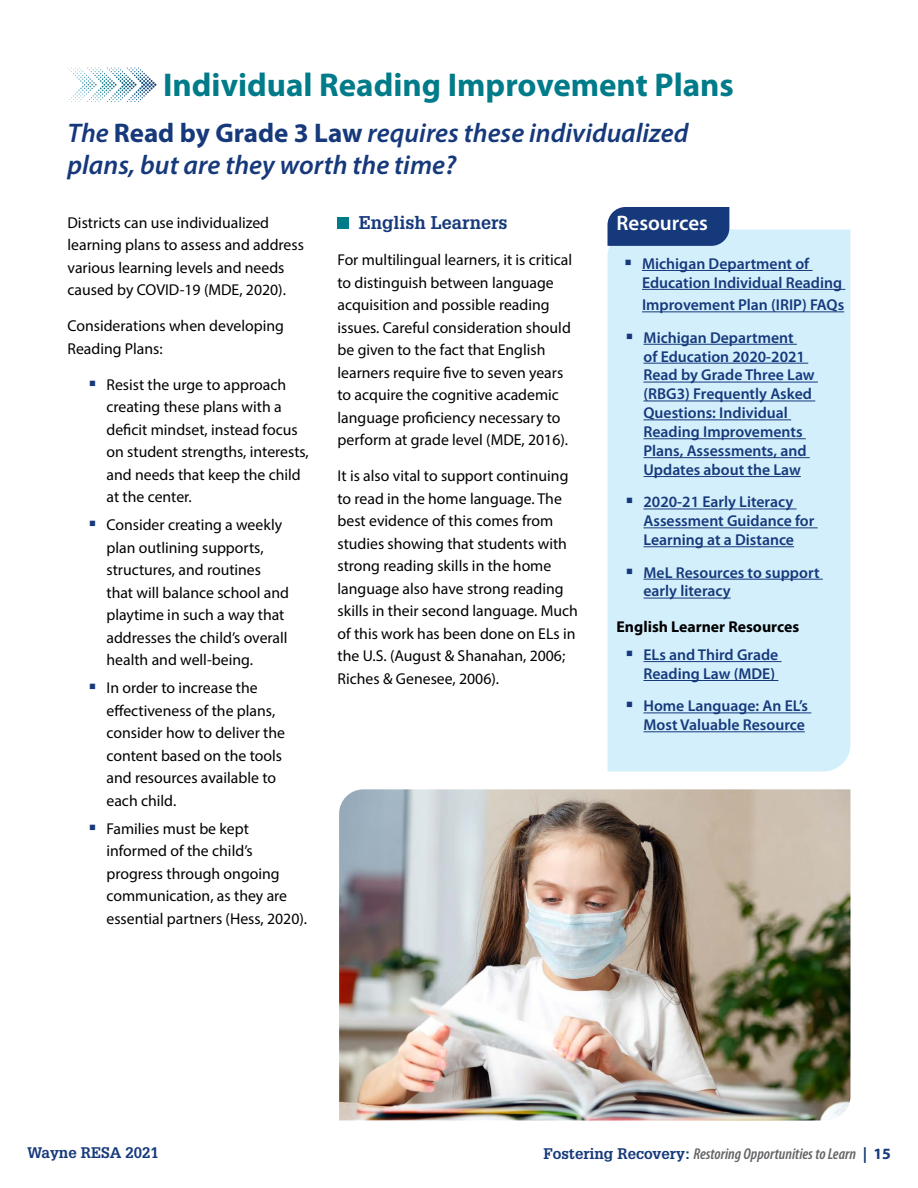
<style>
.page{position:relative;width:918px;height:1188px;background:#fff}
.page>*{position:absolute;margin:0;border:0;box-sizing:border-box;transform-origin:0 0}
.t1{font:700 33px "Myriad Pro";color:#007b89}
.t2{font:italic 600 27px/32.4px "Myriad Pro";color:#16397b}
.t3{font:600 21px "Myriad Pro";color:#fff}
.t4{font:700 18px "Glypha";color:#16397b}
.t5{font:15.75px/22.5px "Myriad Pro";color:#000}
.t6{font:600 15.75px/18.9px "Myriad Pro";color:#16397b}
.t7{font:italic 600 condensed 15.75px "Myriad Pro";color:#636466}
.t8{font:700 15.75px "Myriad Pro";color:#000}
.t9{font:700 15px "Glypha";color:#16397b}
.s1{font-weight:700;font-style:normal}
.s2{font-family:"Glypha";font-weight:700;font-style:normal;font-stretch:normal;font-size:15px;color:#16397b}
.s3{font-weight:700;font-style:normal;font-stretch:normal;color:#16397b}
</style>
<div class="page">
<div style="left:608px;top:230px;width:242px;height:542px;background:#d4effc"></div>
<div style="left:608px;top:207px;width:121px;height:39px;background:#16397b"></div>
<svg style="left:69px;top:68px;width:82px;height:12px"></svg>
<img style="left:339px;top:789px;width:511px;height:331px">
<div style="left:338px;top:218px;width:11px;height:11px;background:#007b89"></div>
<hr style="left:642px;top:270px;width:171px;height:1px;background:#16397b">
<hr style="left:642px;top:289px;width:203px;height:1px;background:#16397b">
<hr style="left:642px;top:311px;width:202px;height:1px;background:#16397b">
<hr style="left:644px;top:344px;width:153px;height:1px;background:#16397b">
<hr style="left:644px;top:363px;width:164px;height:1px;background:#16397b">
<hr style="left:644px;top:382px;width:174px;height:1px;background:#16397b">
<hr style="left:644px;top:401px;width:171px;height:1px;background:#16397b">
<hr style="left:644px;top:419px;width:147px;height:1px;background:#16397b">
<hr style="left:644px;top:438px;width:162px;height:1px;background:#16397b">
<hr style="left:644px;top:457px;width:166px;height:1px;background:#16397b">
<hr style="left:644px;top:476px;width:157px;height:1px;background:#16397b">
<hr style="left:644px;top:509px;width:153px;height:1px;background:#16397b">
<hr style="left:644px;top:527px;width:174px;height:1px;background:#16397b">
<hr style="left:644px;top:546px;width:150px;height:1px;background:#16397b">
<hr style="left:644px;top:579px;width:179px;height:1px;background:#16397b">
<hr style="left:644px;top:598px;width:87px;height:1px;background:#16397b">
<hr style="left:644px;top:661px;width:138px;height:1px;background:#16397b">
<hr style="left:644px;top:680px;width:134px;height:1px;background:#16397b">
<hr style="left:644px;top:713px;width:167px;height:1px;background:#16397b">
<hr style="left:644px;top:731px;width:161px;height:1px;background:#16397b">
<svg style="left:626px;top:260px;width:5px;height:5px"></svg>
<svg style="left:627px;top:333px;width:5px;height:6px"></svg>
<svg style="left:627px;top:498px;width:5px;height:5px"></svg>
<svg style="left:627px;top:568px;width:5px;height:6px"></svg>
<svg style="left:627px;top:651px;width:5px;height:5px"></svg>
<svg style="left:627px;top:702px;width:5px;height:5px"></svg>
<h1 class="t1" style="left:163px;top:63px;width:572px">Individual Reading Improvement Plans</h1>
<h2 class="t2" style="left:68px;top:116px;width:623px">The <span class="s1">Read by Grade 3 Law</span> requires these individualized plans, but are they worth the time?</h2>
<p class="t5" style="left:68px;top:211px;width:238px">Districts can use individualized learning plans to assess and address various learning levels and needs caused by COVID-19 (MDE, 2020).</p>
<p class="t5" style="left:68px;top:315px;width:218px">Considerations when developing<br>Reading Plans:</p>
<p class="t5" style="left:106px;top:373px;width:204px">Resist the urge to approach creating these plans with a deficit mindset, instead focus on student strengths, interests, and needs that keep the child at the center.</p>
<p class="t5" style="left:106px;top:513px;width:184px">Consider creating a weekly plan outlining supports, structures, and routines that will balance school and playtime in such a way that addresses the child’s overall health and well-being.</p>
<p class="t5" style="left:106px;top:676px;width:180px">In order to increase the effectiveness of the plans, consider how to deliver the content based on the tools and resources available to each child.</p>
<p class="t5" style="left:106px;top:817px;width:202px">Families must be kept informed of the child’s progress through ongoing communication, as they are essential partners (Hess, 2020).</p>
<h3 class="t3" style="left:616px;top:209px;width:93px">Resources</h3>
<p class="t6" style="left:642px;top:254px;width:202px">Michigan Department of<br>Education Individual Reading</p>
<p class="t6" style="left:642px;top:288px;width:204px;line-height:32.4px">Improvement Plan (IRIP) FAQs<br>Michigan Department</p>
<p class="t6" style="left:644px;top:346px;width:173px">of Education 2020-2021<br>Read by Grade Three Law (RBG3) Frequently Asked<br>Questions: Individual<br>Reading Improvements<br>Plans, Assessments, and<br>Updates about the Law</p>
<p class="t6" style="left:644px;top:492px;width:172px">2020-21 Early Literacy<br>Assessment Guidance for<br>Learning at a Distance</p>
<p class="t6" style="left:644px;top:562px;width:178px">MeL Resources to support early literacy</p>
<p class="t8" style="left:616px;top:617px;width:184px">English Learner Resources</p>
<p class="t6" style="left:644px;top:645px;width:136px">ELs and Third Grade<br>Reading Law (MDE)</p>
<p class="t6" style="left:644px;top:696px;width:166px">Home Language: An EL’s<br>Most Valuable Resource</p>
<p class="t4" style="left:359px;top:211px;width:150px">English Learners</p>
<p class="t5" style="left:338px;top:248px;width:236px">For multilingual learners, it is critical to distinguish between language acquisition and possible reading issues. Careful consideration should be given to the fact that English learners require five to seven years to acquire the cognitive academic language proficiency necessary to perform at grade level (MDE, 2016).</p>
<p class="t5" style="left:338px;top:464px;width:242px">It is also vital to support continuing to read in the home language. The best evidence of this comes from studies showing that students with strong reading skills in the home language also have strong reading skills in their second language. Much of this work has been done on ELs in the U.S. (August &amp; Shanahan, 2006; Riches &amp; Genesee, 2006).</p>
<p class="t9" style="left:27px;top:1144px;width:133px">Wayne RESA 2021</p>
<p class="t7" style="left:543px;top:1144px;width:349px"><span class="s2">Fostering Recovery:</span> Restoring Opportunities to Learn <span class="s3">| 15</span></p>
</div>
